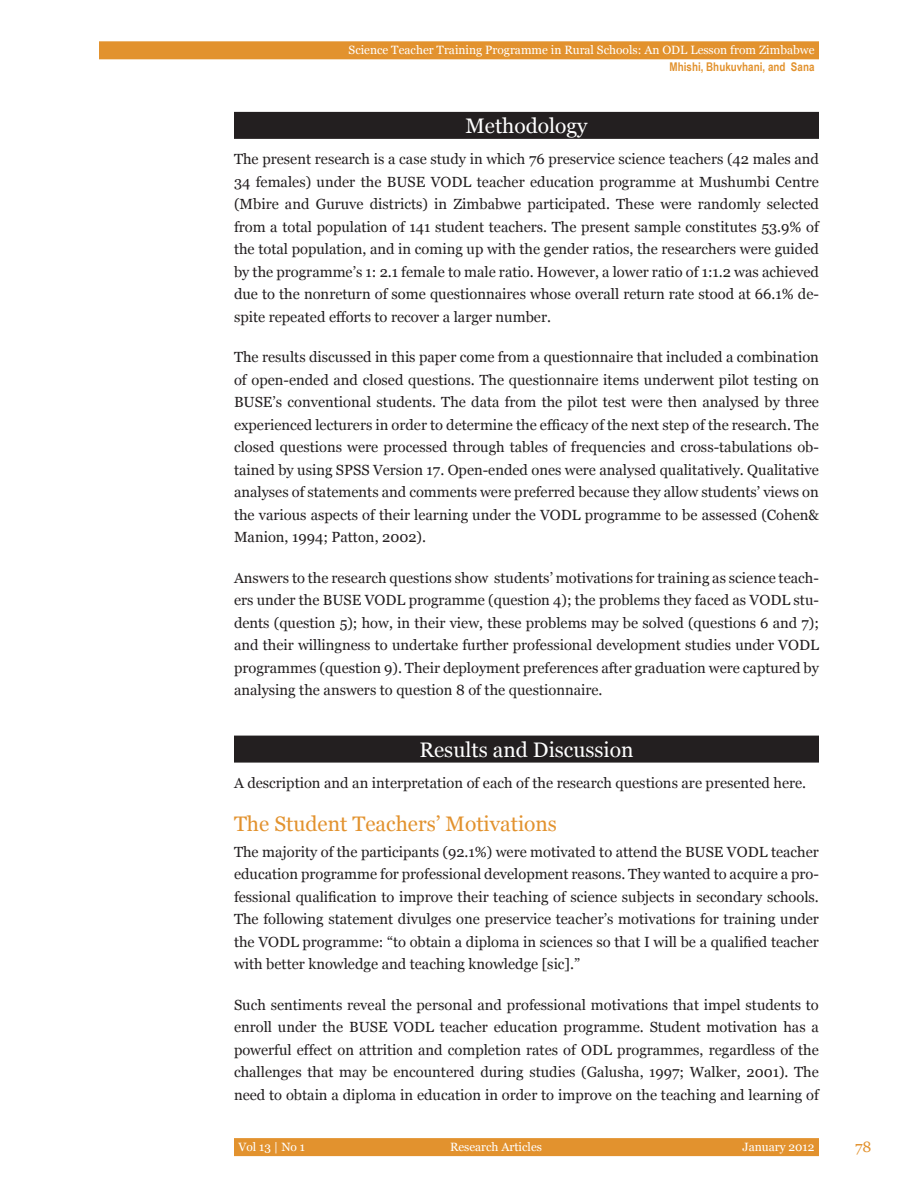
<style>
.page{position:relative;width:918px;height:1188px;background:#fff}
.page>*{position:absolute;margin:0;border:0;box-sizing:border-box;transform-origin:0 0}
.heading1{font:21px "Georgia";color:#fff}
.heading2{font:21px "Georgia";color:#e2922e}
.t1{font:15px "Georgia";color:#e2922e}
.body_text{font:14.7px/22.5px "Georgia";color:#231f20;text-align:justify}
.t2{font:12px "Georgia";color:#fff}
.t3{font:700 12px "Arial Narrow";color:#e2922e}
</style>
<div class="page">
<div style="left:99px;top:41px;width:720px;height:18px;background:#e2922e"></div>
<div style="left:234px;top:1138px;width:585px;height:18px;background:#e2922e"></div>
<div style="left:234px;top:112px;width:585px;height:27px;background:#231f20"></div>
<div style="left:234px;top:736px;width:585px;height:27px;background:#231f20"></div>
<p class="t2" style="left:349px;top:43px;width:467px">Science Teacher Training Programme in Rural Schools: An ODL Lesson from Zimbabwe</p>
<p class="t3" style="left:670px;top:58px;width:146px">Mhishi, Bhukuvhani, and Sana</p>
<p class="heading1" style="left:465px;top:113px;width:124px">Methodology</p>
<p class="body_text" style="left:234px;top:148px;width:587px">The present research is a case study in which 76 preservice science teachers (42 males and 34 females) under the BUSE VODL teacher education programme at Mushumbi Centre (Mbire and Guruve districts) in Zimbabwe participated. These were randomly selected from a total population of 141 student teachers. The present sample constitutes 53.9% of the total population, and in coming up with the gender ratios, the researchers were guided by the programme’s 1: 2.1 female to male ratio. However, a lower ratio of 1:1.2 was achieved due to the nonreturn of some questionnaires whose overall return rate stood at 66.1% de&shy;spite repeated efforts to recover a larger number.</p>
<p class="body_text" style="left:234px;top:346px;width:587px">The results discussed in this paper come from a questionnaire that included a combination of open-ended and closed questions. The questionnaire items underwent pilot testing on BUSE’s conventional students. The data from the pilot test were then analysed by three experienced lecturers in order to determine the efficacy of the next step of the research. The closed questions were processed through tables of frequencies and cross-tabulations ob&shy;tained by using SPSS Version 17. Open-ended ones were analysed qualitatively. Qualitative analyses of statements and comments were preferred because they allow students’ views on the various aspects of their learning under the VODL programme to be assessed (Cohen&amp; Manion, 1994; Patton, 2002).</p>
<p class="body_text" style="left:234px;top:567px;width:587px">Answers to the research questions show students’ motivations for training as science teach&shy;ers under the BUSE VODL programme (question 4); the problems they faced as VODL stu&shy;dents (question 5); how, in their view, these problems may be solved (questions 6 and 7); and their willingness to undertake further professional development studies under VODL programmes (question 9). Their deployment preferences after graduation were captured by analysing the answers to question 8 of the questionnaire.</p>
<p class="heading1" style="left:419px;top:737px;width:216px">Results and Discussion</p>
<p class="body_text" style="left:234px;top:772px;width:574px">A description and an interpretation of each of the research questions are presented here.</p>
<p class="heading2" style="left:234px;top:811px;width:324px">The Student Teachers’ Motivations</p>
<p class="body_text" style="left:234px;top:841px;width:586px">The majority of the participants (92.1%) were motivated to attend the BUSE VODL teacher education programme for professional development reasons. They wanted to acquire a pro&shy;fessional qualification to improve their teaching of science subjects in secondary schools.<br>The following statement divulges one preservice teacher’s motivations for training under the VODL programme: “to obtain a diploma in sciences so that I will be a qualified teacher with better knowledge and teaching knowledge [sic].”</p>
<p class="body_text" style="left:234px;top:994px;width:586px">Such sentiments reveal the personal and professional motivations that impel students to enroll under the BUSE VODL teacher education programme. Student motivation has a powerful effect on attrition and completion rates of ODL programmes, regardless of the challenges that may be encountered during studies (Galusha, 1997; Walker, 2001). The need to obtain a diploma in education in order to improve on the teaching and learning of</p>
<p class="t2" style="left:238px;top:1139px;width:68px">Vol 13 | No 1</p>
<p class="t2" style="left:450px;top:1139px;width:93px">Research Articles</p>
<p class="t2" style="left:743px;top:1139px;width:73px">January 2012</p>
<p class="t1" style="left:855px;top:1138px;width:18px">78</p>
</div>
